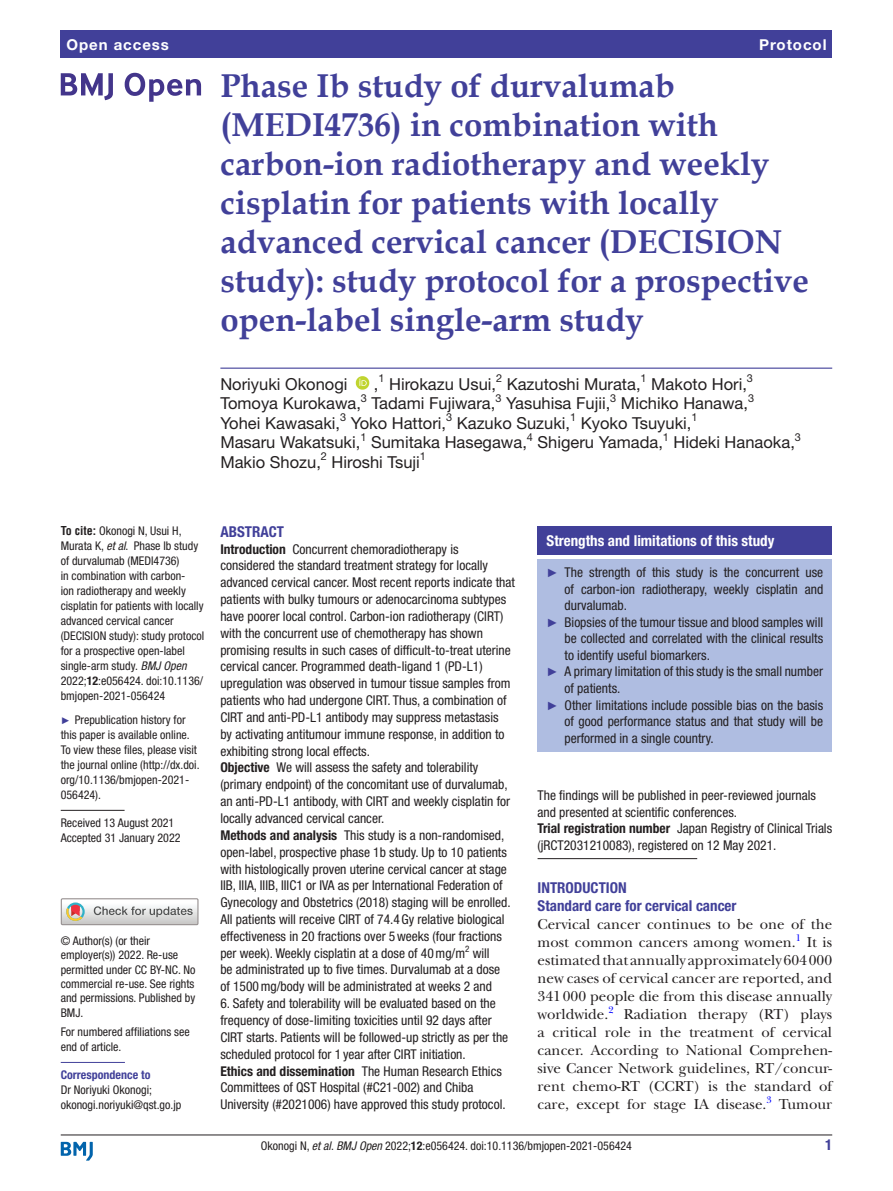
<style>
.page{position:relative;width:893px;height:1191px;background:#fff}
.page>*{position:absolute;margin:0;border:0;box-sizing:border-box;transform-origin:0 0}
.t1{font:700 33px/39px "Book Antiqua";color:#414099}
.t2{font:16.5px "Helvetica Neue LT Std";color:#231f20}
.t3{font:15px/18px "New Baskerville";color:#231f20;text-align:justify}
.t4{font:700 condensed 15px/18px "Helvetica Neue LT Std";color:#414099}
.t5{font:700 condensed 15px "Helvetica Neue LT Std";color:#fff}
.t6{font:700 15px "Helvetica Neue LT Std";letter-spacing:.065em;color:#fff}
.t7{font:condensed 13.5px/16.8px "Helvetica Neue LT Std";color:#231f20}
.t8{font:condensed 12px/15px "Helvetica Neue LT Std";color:#231f20}
.t9{font:700 condensed 12px "Helvetica Neue LT Std";color:#414099}
.t10{font:10.95px "Helvetica Neue LT Std";color:#231f20}
.t11{font:9.9px "New Baskerville";color:#00f}
.s1{font-family:"Helvetica LT Std";font-weight:700}
.s2{font-style:italic}
.s3{font-weight:700}
.s4{font-family:"Arial";font-stretch:normal;font-size:9.75px;color:#414099}
.s5{font-family:"Arial";font-stretch:normal;font-size:12px;color:#414099}
</style>
<div class="page">
<hr style="left:61px;top:1134px;width:771px;height:1px;background:#231f20">
<svg style="left:61px;top:1141px;width:32px;height:19px"></svg>
<div style="left:61px;top:31px;width:771px;height:27px;background:#414099"></div>
<hr style="left:220px;top:367px;width:612px;height:2px;background:#414099">
<svg style="left:356px;top:376px;width:13px;height:14px"></svg>
<hr style="left:61px;top:810px;width:64px;height:1px;background:#231f20">
<hr style="left:61px;top:1062px;width:64px;height:1px;background:#414099">
<svg style="left:61px;top:73px;width:52px;height:27px"></svg>
<svg style="left:125px;top:73px;width:76px;height:29px"></svg>
<div style="left:61px;top:898px;width:138px;height:27px;border:1px solid #969090"></div>
<svg style="left:61px;top:898px;width:137px;height:26px"></svg>
<hr style="left:538px;top:858px;width:159px;height:1px;background:#231f20">
<div style="left:538px;top:526px;width:294px;height:29px;background:#414099"></div>
<div style="left:538px;top:559px;width:294px;height:192px;background:#afbde1"></div>
<p class="t6" style="left:66px;top:35px;width:104px">Open access</p>
<p class="t6" style="left:759px;top:35px;width:69px">Protocol</p>
<p class="t1" style="left:220px;top:66px;width:590px">Phase Ib study of durvalumab (MEDI4736) in combination with carbon-ion radiotherapy and weekly cisplatin for patients with locally advanced cervical cancer (DECISION study): study protocol for a prospective open-label single-arm study</p>
<p class="t2" style="left:220px;top:374px;width:129px">Noriyuki Okonogi</p>
<p class="t2" style="left:374px;top:374px;width:6px">,</p>
<p class="t10" style="left:378px;top:372px;width:8px">1</p>
<p class="t2" style="left:389px;top:374px;width:108px">Hirokazu Usui,</p>
<p class="t10" style="left:496px;top:372px;width:8px">2</p>
<p class="t2" style="left:507px;top:374px;width:135px">Kazutoshi Murata,</p>
<p class="t10" style="left:641px;top:372px;width:8px">1</p>
<p class="t2" style="left:651px;top:374px;width:97px">Makoto Hori,</p>
<p class="t10" style="left:747px;top:372px;width:8px">3</p>
<p class="t2" style="left:220px;top:393px;width:142px">Tomoya Kurokawa,</p>
<p class="t10" style="left:361px;top:391px;width:8px">3</p>
<p class="t2" style="left:372px;top:393px;width:125px">Tadami Fujiwara,</p>
<p class="t10" style="left:495px;top:391px;width:8px">3</p>
<p class="t2" style="left:506px;top:393px;width:106px">Yasuhisa Fujii,</p>
<p class="t10" style="left:610px;top:391px;width:8px">3</p>
<p class="t2" style="left:621px;top:393px;width:129px">Michiko Hanawa,</p>
<p class="t10" style="left:748px;top:391px;width:8px">3</p>
<p class="t2" style="left:220px;top:413px;width:121px">Yohei Kawasaki,</p>
<p class="t10" style="left:340px;top:411px;width:8px">3</p>
<p class="t2" style="left:351px;top:413px;width:97px">Yoko Hattori,</p>
<p class="t10" style="left:446px;top:411px;width:8px">3</p>
<p class="t2" style="left:457px;top:413px;width:115px">Kazuko Suzuki,</p>
<p class="t10" style="left:570px;top:411px;width:8px">1</p>
<p class="t2" style="left:581px;top:413px;width:112px">Kyoko Tsuyuki,</p>
<p class="t10" style="left:691px;top:411px;width:8px">1</p>
<p class="t2" style="left:220px;top:432px;width:141px">Masaru Wakatsuki,</p>
<p class="t10" style="left:360px;top:430px;width:8px">1</p>
<p class="t2" style="left:371px;top:432px;width:157px">Sumitaka Hasegawa,</p>
<p class="t10" style="left:527px;top:430px;width:8px">4</p>
<p class="t2" style="left:538px;top:432px;width:127px">Shigeru Yamada,</p>
<p class="t10" style="left:663px;top:430px;width:8px">1</p>
<p class="t2" style="left:674px;top:432px;width:123px">Hideki Hanaoka,</p>
<p class="t10" style="left:795px;top:430px;width:8px">3</p>
<p class="t2" style="left:220px;top:452px;width:102px">Makio Shozu,</p>
<p class="t10" style="left:321px;top:450px;width:8px">2</p>
<p class="t2" style="left:332px;top:452px;width:90px">Hiroshi Tsuji</p>
<p class="t10" style="left:420px;top:450px;width:8px">1</p>
<p class="t8" style="left:61px;top:523px;width:145px"><span class="s1">To cite:</span> Okonogi N, Usui H,<br>Murata K, <span class="s2">et al</span>. Phase Ib study of durvalumab (MEDI4736)<br>in combination with carbon-<br>ion radiotherapy and weekly cisplatin for patients with locally advanced cervical cancer (DECISION study): study protocol for a prospective open-label single-arm study. <span class="s2">BMJ Open<br></span>2022;<span class="s3">12</span>:e056424. doi:10.1136/ bmjopen-2021-056424</p>
<p class="t8" style="left:61px;top:712px;width:140px"><span class="s4">►</span> Prepublication history for this paper is available online.<br>To view these files, please visit the journal online (http://dx.doi. org/10.1136/bmjopen-2021-<br>056424).</p>
<p class="t8" style="left:61px;top:815px;width:121px">Received 13 August 2021<br>Accepted 31 January 2022</p>
<p class="t8" style="left:61px;top:933px;width:136px;line-height:14.4px">© Author(s) (or their employer(s)) 2022. Re-use permitted under CC BY-NC. No commercial re-use. See rights and permissions. Published by<br>BMJ.</p>
<p class="t8" style="left:61px;top:1024px;width:130px">For numbered affiliations see end of article.</p>
<p class="t9" style="left:61px;top:1067px;width:91px">Correspondence to</p>
<p class="t8" style="left:61px;top:1082px;width:122px">Dr Noriyuki Okonogi; okonogi.noriyuki@qst.go.jp</p>
<p class="t4" style="left:220px;top:522px;width:65px">ABSTRACT</p>
<p class="t7" style="left:220px;top:540px;width:296px"><span class="s3">Introduction</span> Concurrent chemoradiotherapy is considered the standard treatment strategy for locally advanced cervical cancer. Most recent reports indicate that patients with bulky tumours or adenocarcinoma subtypes have poorer local control. Carbon-ion radiotherapy (CIRT) with the concurrent use of chemotherapy has shown promising results in such cases of difficult-to-treat uterine cervical cancer. Programmed death-ligand 1 (PD-L1) upregulation was observed in tumour tissue samples from patients who had undergone CIRT. Thus, a combination of CIRT and anti-PD-L1 antibody may suppress metastasis<br>by activating antitumour immune response, in addition to exhibiting strong local effects.<br><span class="s3">Objective</span> We will assess the safety and tolerability (primary endpoint) of the concomitant use of durvalumab, an anti-PD-L1 antibody, with CIRT and weekly cisplatin for locally advanced cervical cancer.<br><span class="s3">Methods and analysis</span> This study is a non-randomised, open-label, prospective phase 1b study. Up to 10 patients with histologically proven uterine cervical cancer at stage IIB, IIIA, IIIB, IIIC1 or IVA as per International Federation of Gynecology and Obstetrics (2018) staging will be enrolled.<br>All patients will receive CIRT of 74.4Gy relative biological effectiveness in 20 fractions over 5weeks (four fractions per week). Weekly cisplatin at a dose of 40mg/m<sup>2</sup> will<br>be administrated up to five times. Durvalumab at a dose<br>of 1500mg/body will be administrated at weeks 2 and</p>
<p class="t7" style="left:220px;top:995px;width:289px">6. Safety and tolerability will be evaluated based on the frequency of dose-limiting toxicities until 92 days after CIRT starts. Patients will be followed-up strictly as per the scheduled protocol for 1 year after CIRT initiation.<br><span class="s3">Ethics and dissemination</span> The Human Research Ethics Committees of QST Hospital (#C21-002) and Chiba University (#2021006) have approved this study protocol.</p>
<p class="t5" style="left:547px;top:531px;width:229px">Strengths and limitations of this study</p>
<p class="t7" style="left:547px;top:564px;width:278px"><span class="s5">►</span> The strength of this study is the concurrent use</p>
<p class="t7" style="left:565px;top:580px;width:260px">of carbon-ion radiotherapy, weekly cisplatin and</p>
<p class="t7" style="left:565px;top:597px;width:64px">durvalumab.</p>
<p class="t7" style="left:547px;top:613px;width:278px"><span class="s5">►</span> Biopsies of the tumour tissue and blood samples will</p>
<p class="t7" style="left:565px;top:630px;width:260px">be collected and correlated with the clinical results</p>
<p class="t7" style="left:565px;top:646px;width:147px">to identify useful biomarkers.</p>
<p class="t7" style="left:547px;top:663px;width:278px"><span class="s5">►</span> A primary limitation of this study is the small number</p>
<p class="t7" style="left:565px;top:679px;width:57px">of patients.</p>
<p class="t7" style="left:547px;top:696px;width:278px"><span class="s5">►</span> Other limitations include possible bias on the basis</p>
<p class="t7" style="left:565px;top:712px;width:260px">of good performance status and that study will be</p>
<p class="t7" style="left:565px;top:729px;width:151px">performed in a single country.</p>
<p class="t7" style="left:538px;top:787px;width:296px">The findings will be published in peer-reviewed journals and presented at scientific conferences.<br><span class="s3">Trial registration number</span> Japan Registry of Clinical Trials (jRCT2031210083), registered on 12 May 2021.</p>
<p class="t4" style="left:538px;top:878px;width:201px">INTRODUCTION<br>Standard care for cervical cancer</p>
<p class="t3" style="left:538px;top:915px;width:296px">Cervical cancer continues to be one of the most common cancers among women.</p>
<p class="t11" style="left:796px;top:931px;width:7px">1</p>
<p class="t3" style="left:538px;top:933px;width:296px;text-indent:269px">It is estimated that annually approximately 604000 new cases of cervical cancer are reported, and 341000 people die from this disease annually worldwide.<sup>2</sup></p>
<p class="t3" style="left:538px;top:1005px;width:296px;text-indent:86px">Radiation therapy (RT) plays a critical role in the treatment of cervical cancer. According to National Comprehen&shy;sive Cancer Network guidelines, RT/concur&shy;rent chemo-RT (CCRT) is the standard of care, except for stage IA disease.</p>
<p class="t11" style="left:766px;top:1093px;width:7px">3</p>
<p class="t3" style="left:779px;top:1095px;width:55px">Tumour</p>
<p class="t8" style="left:261px;top:1137px;width:373px">Okonogi N, <span class="s2">et al</span>. <span class="s2">BMJ Open</span> 2022;<span class="s3">12</span>:e056424. doi:10.1136/bmjopen-2021-056424</p>
<p class="t4" style="left:825px;top:1135px;width:9px">1</p>
</div>
